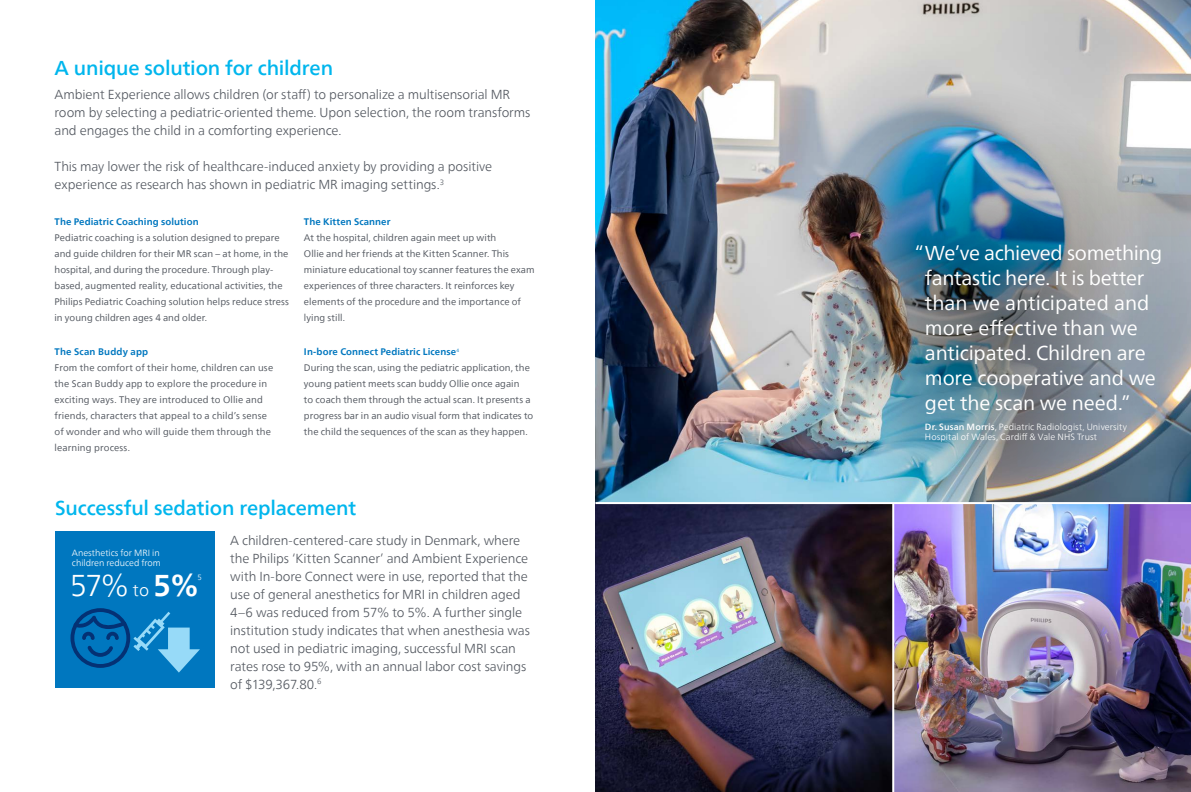
<style>
.page{position:relative;width:1191px;height:792px;background:#fff}
.page>*{position:absolute;margin:0;border:0;box-sizing:border-box;transform-origin:0 0}
.t1{font:300 30px "Neue Frutiger World";color:#fff}
._02_Quote{font:20px/25px "Neue Frutiger World";letter-spacing:-.01em;color:#fff}
._02_Large_Body_Heading{font:500 20px "Neue Frutiger World";letter-spacing:-.01em;color:#00b6ed}
._03_Introduction{font:300 13px/18px "Neue Frutiger World";letter-spacing:-.01em;color:#52575f}
._01_Body_Copy{font:9.5px/16px "Neue Frutiger World";letter-spacing:.005em;color:#52575f}
._02_Body_Heading{font:700 9.5px "Neue Frutiger World";letter-spacing:.01em;color:#0077bf}
._02_Quote_Attribute{font:300 9px/10.8px "Neue Frutiger World";letter-spacing:.005em;color:#fff}
.t2{font:300 7.6px "Neue Frutiger World";color:#fff}
.s1{font-size:17px}
.s2{font-weight:700}
.s3{font-weight:500}
</style>
<div class="page">
<img style="left:595px;top:0;width:596px;height:792px">
<div style="left:55px;top:531px;width:160px;height:156px;background:#0077bf"></div>
<svg style="left:70px;top:608px;width:130px;height:65px"></svg>
<svg style="left:809px;top:481px;width:57px;height:50px;background:#51687b"></svg>
<svg style="left:1169px;top:123px;width:22px;height:338px;background:#9fa8b0"></svg>
<svg style="left:823px;top:80px;width:347px;height:338px;background:#bcc3c8"></svg>
<img style="left:809px;top:143px;width:347px;height:338px">
<img style="left:866px;top:303px;width:303px;height:296px">
<hr style="left:595px;top:502px;width:596px;height:2px;background:#fff">
<hr style="left:892px;top:503px;width:2px;height:289px;background:#fff">
<p class="_02_Large_Body_Heading" style="left:55px;top:52px;width:280px">A unique solution for children</p>
<p class="_03_Introduction" style="left:55px;top:85px;width:477px">Ambient Experience allows children (or staff) to personalize a multisensorial MR room by selecting a pediatric-oriented theme. Upon selection, the room transforms and engages the child in a comforting experience.</p>
<p class="_03_Introduction" style="left:55px;top:157px;width:439px">This may lower the risk of healthcare-induced anxiety by providing a positive experience as research has shown in pediatric MR imaging settings.<sup>3</sup></p>
<p class="_02_Body_Heading" style="left:55px;top:214px;width:146px">The Pediatric Coaching solution</p>
<p class="_01_Body_Copy" style="left:55px;top:230px;width:236px">Pediatric coaching is a solution designed to prepare and guide children for their MR scan – at home, in the hospital, and during the procedure. Through play&shy;based, augmented reality, educational activities, the Philips Pediatric Coaching solution helps reduce stress in young children ages 4 and older.</p>
<p class="_02_Body_Heading" style="left:55px;top:344px;width:95px">The Scan Buddy app</p>
<p class="_01_Body_Copy" style="left:55px;top:360px;width:220px">From the comfort of their home, children can use the Scan Buddy app to explore the procedure in exciting ways. They are introduced to Ollie and friends, characters that appeal to a child’s sense of wonder and who will guide them through the learning process.</p>
<p class="_02_Body_Heading" style="left:304px;top:214px;width:88px">The Kitten Scanner</p>
<p class="_01_Body_Copy" style="left:304px;top:230px;width:232px">At the hospital, children again meet up with<br>Ollie and her friends at the Kitten Scanner. This miniature educational toy scanner features the exam experiences of three characters. It reinforces key elements of the procedure and the importance of lying still.</p>
<p class="_02_Body_Heading" style="left:304px;top:344px;width:157px">In-bore Connect Pediatric License<sup>4</sup></p>
<p class="_01_Body_Copy" style="left:304px;top:360px;width:231px">During the scan, using the pediatric application, the young patient meets scan buddy Ollie once again<br>to coach them through the actual scan. It presents a progress bar in an audio visual form that indicates to the child the sequences of the scan as they happen.</p>
<p class="_02_Large_Body_Heading" style="left:55px;top:492px;width:302px">Successful sedation replacement</p>
<p class="_03_Introduction" style="left:230px;top:531px;width:301px">A children-centered-care study in Denmark, where the Philips ‘Kitten Scanner’ and Ambient Experience with In-bore Connect were in use, reported that the use of general anesthetics for MRI in children aged 4–6 was reduced from 57% to 5%. A further single institution study indicates that when anesthesia was not used in pediatric imaging, successful MRI scan rates rose to 95%, with an annual labor cost savings of $139,367.80.<sup>6</sup></p>
<p class="_02_Quote_Attribute" style="left:72px;top:547px;width:90px">Anesthetics for MRI in children reduced from</p>
<p class="t1" style="left:70px;top:562px;width:131px">57% <span class="s1">to</span> <span class="s2">5%</span></p>
<p class="t2" style="left:197px;top:571px;width:6px">5</p>
<p class="_02_Quote" style="left:925px;top:241px;width:239px;text-indent:-10px">“We’ve achieved something fantastic here. It is better than we anticipated and more effective than we anticipated. Children are more cooperative and we get the scan we need.”</p>
<p class="_02_Quote_Attribute" style="left:925px;top:421px;width:204px"><span class="s3">Dr. Susan Morris</span>, Pediatric Radiologist, University<br>Hospital of Wales, Cardiff &amp; Vale NHS Trust</p>
</div>
